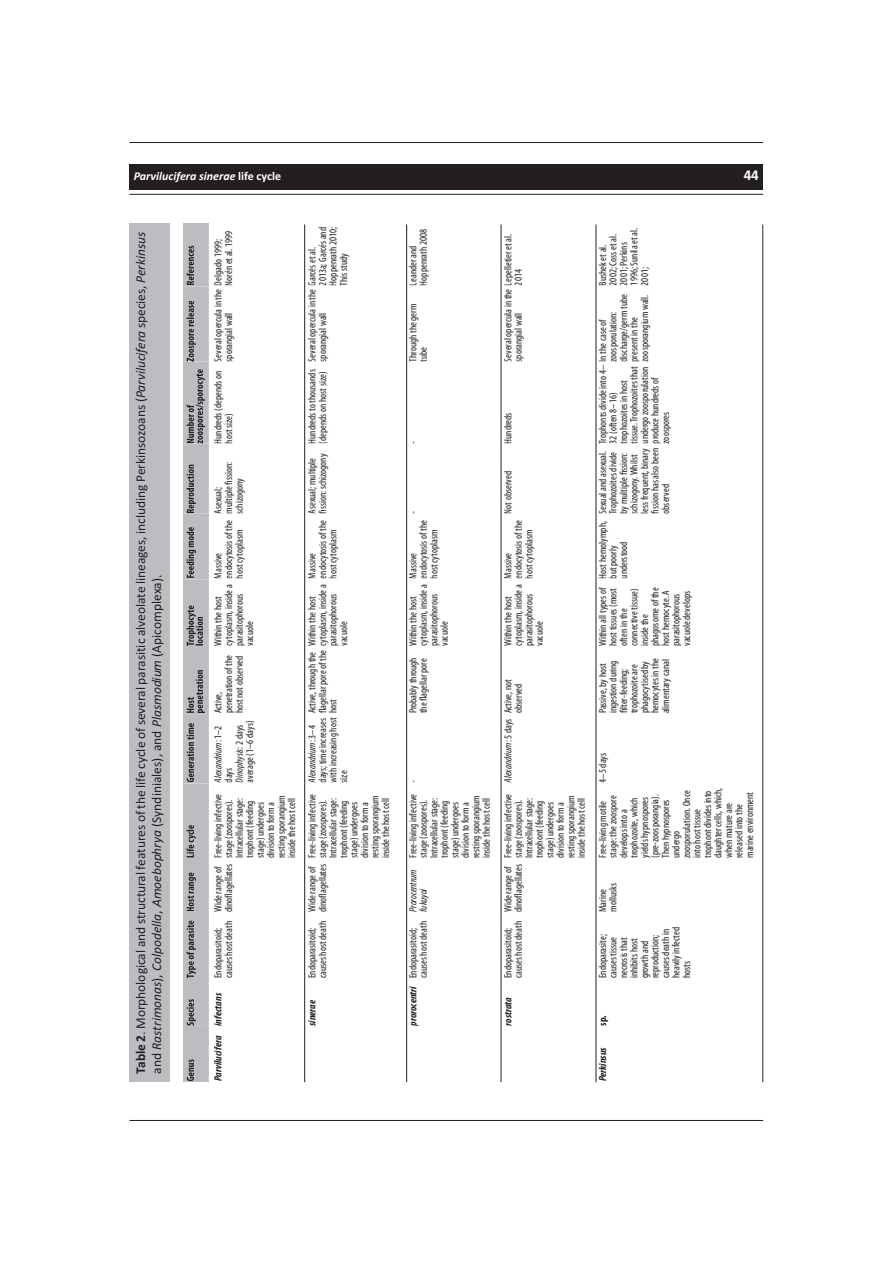
<style>
.page{position:relative;width:893px;height:1263px;background:#fff}
.page>*{position:absolute;margin:0;border:0;box-sizing:border-box;transform-origin:0 0}
.t1{font:700 15px "Calibri";color:#fff}
.t2{font:13.5px/16.2px "Calibri";letter-spacing:-.005em;color:#231f20}
.t3{font:italic 700 12px "Calibri";color:#fff}
.t4{font:condensed 10.5px/10.5px "Myriad Pro";color:#231f20}
.t5{font:italic 700 condensed 10.5px "Myriad Pro";color:#231f20}
.t6{font:italic condensed 10.5px/10.5px "Myriad Pro";color:#231f20}
.t7{font:700 condensed 10.5px "Myriad Pro";color:#231f20}
.s1{font-style:normal}
.s2{font-weight:700}
.s3{font-style:italic}
.s4{font-weight:700;font-style:italic}
</style>
<div class="page">
<div style="left:129px;top:165px;width:634px;height:25px;background:#231f20"></div>
<hr style="left:129px;top:142px;width:634px;height:1px;background:#231f20">
<hr style="left:129px;top:1120px;width:634px;height:1px;background:#231f20">
<hr style="left:129px;top:194px;width:634px;height:1px;background:#231f20">
<svg style="left:184px;top:223px;width:25px;height:859px;background:#abadb0"></svg>
<hr style="left:183px;top:223px;width:1px;height:859px;background:#bbbdc0">
<div style="left:130px;top:223px;width:40px;height:859px;background:#bbbdc0"></div>
<hr style="left:304px;top:225px;width:1px;height:857px;background:#231f20">
<hr style="left:406px;top:225px;width:1px;height:857px;background:#231f20">
<hr style="left:501px;top:225px;width:1px;height:857px;background:#231f20">
<hr style="left:596px;top:225px;width:1px;height:857px;background:#231f20">
<hr style="left:762px;top:225px;width:1px;height:857px;background:#231f20">
<p class="t3" style="left:134px;top:169px;width:149px">Parvilucifera sinerae <span class="s1">life cycle</span></p>
<p class="t1" style="left:744px;top:171px;width:17px">44</p>
<p class="t2" style="left:134px;top:1074px;width:843px;rotate:-90deg"><span class="s2">Table 2</span>. Morphological and structural features of the life cycle of several parasitic alveolate lineages, including Perkinsozoans (<span class="s3">Parvilucifera</span> species, <span class="s3">Perkinsus </span>and <span class="s3">Rastrimonas</span>), <span class="s3">Colpodella</span>, <span class="s3">Amoebophrya</span> (Syndiniales), and <span class="s3">Plasmodium</span> (Apicomplexa).</p>
<p class="t4" style="left:224px;top:286px;width:56px;rotate:-90deg">Norén et al. 1999</p>
<p class="t4" style="left:214px;top:362px;width:124px;rotate:-90deg">Several opercula in the Delgado 1999; sporangial wall</p>
<p class="t4" style="left:214px;top:444px;width:74px;rotate:-90deg">Hundreds (depends on host size)</p>
<p class="t4" style="left:214px;top:514px;width:53px;rotate:-90deg">Asexual; multiple fission: schizogony</p>
<p class="t4" style="left:214px;top:579px;width:60px;rotate:-90deg">Massive endocytosis of the host cytoplasm</p>
<p class="t4" style="left:214px;top:646px;width:63px;rotate:-90deg">Within the host cytoplasm, inside a parasitophorous vacuole</p>
<p class="t4" style="left:214px;top:713px;width:60px;rotate:-90deg">Active, penetration of the host not observed</p>
<p class="t4" style="left:214px;top:783px;width:63px;rotate:-90deg"><span class="s3">Alexandrium</span>: 1–2 days<br><span class="s3">Dinophysis</span>: 2 days average (1–6 days)</p>
<p class="t4" style="left:214px;top:858px;width:65px;rotate:-90deg">Free-living infective stage (zoospores).<br>Intracellular stage: trophont (feeding stage) undergoes division to form a resting sporangium inside the host cell</p>
<p class="t4" style="left:214px;top:912px;width:49px;rotate:-90deg">Wide range of dinoflagellates</p>
<p class="t4" style="left:214px;top:978px;width:59px;rotate:-90deg">Endoparasitoid; causes host death</p>
<p class="t5" style="left:212px;top:1081px;width:90px;rotate:-90deg">Parvilucifera infectans</p>
<p class="t4" style="left:318px;top:286px;width:60px;text-align:justify;rotate:-90deg">2013a; Garcés and Hoppenrath 2010; This study</p>
<p class="t4" style="left:308px;top:362px;width:116px;rotate:-90deg">Several opercula in the Garcés et al. sporangial wall</p>
<p class="t4" style="left:308px;top:444px;width:76px;rotate:-90deg">Hundreds to thousands (depends on host size)</p>
<p class="t4" style="left:308px;top:514px;width:61px;rotate:-90deg">Asexual; multiple fission: schizogony</p>
<p class="t4" style="left:308px;top:579px;width:60px;rotate:-90deg">Massive endocytosis of the host cytoplasm</p>
<p class="t4" style="left:308px;top:713px;width:130px;rotate:-90deg">Active, through the<br>flagellar pore of the cytoplasm, inside a</p>
<p class="t4" style="left:302px;top:646px;width:54px;line-height:21px;rotate:-90deg">Within the host parasitophorous</p>
<p class="t4" style="left:339px;top:646px;width:26px;rotate:-90deg">vacuole</p>
<p class="t4" style="left:308px;top:783px;width:85px;rotate:-90deg"><span class="s3">Alexandrium</span>: 3–4<br>days; time increases<br>with increasing host host size</p>
<p class="t4" style="left:308px;top:858px;width:65px;rotate:-90deg">Free-living infective stage (zoospores).<br>Intracellular stage: trophont (feeding stage) undergoes division to form a resting sporangium inside the host cell</p>
<p class="t4" style="left:308px;top:912px;width:49px;rotate:-90deg">Wide range of dinoflagellates</p>
<p class="t4" style="left:308px;top:978px;width:59px;rotate:-90deg">Endoparasitoid; causes host death</p>
<p class="t5" style="left:306px;top:1026px;width:27px;rotate:-90deg">sinerae</p>
<p class="t4" style="left:408px;top:286px;width:58px;rotate:-90deg">Leander and<br>Hoppenrath 2008</p>
<p class="t4" style="left:408px;top:362px;width:60px;rotate:-90deg">Through the germ tube</p>
<p class="t4" style="left:408px;top:444px;width:4px;rotate:-90deg">-</p>
<p class="t4" style="left:408px;top:514px;width:4px;rotate:-90deg">-</p>
<p class="t4" style="left:408px;top:579px;width:60px;rotate:-90deg">Massive endocytosis of the host cytoplasm</p>
<p class="t4" style="left:408px;top:646px;width:63px;rotate:-90deg">Within the host cytoplasm, inside a parasitophorous vacuole</p>
<p class="t4" style="left:408px;top:713px;width:58px;rotate:-90deg">Probably through the flagellar pore</p>
<p class="t4" style="left:408px;top:783px;width:4px;rotate:-90deg">-</p>
<p class="t4" style="left:408px;top:858px;width:65px;rotate:-90deg">Free-living infective stage (zoospores).<br>Intracellular stage: trophont (feeding stage) undergoes division to form a resting sporangium inside the host cell</p>
<p class="t6" style="left:407px;top:912px;width:44px;rotate:-90deg">Prorocentrum fukuyoi</p>
<p class="t4" style="left:408px;top:978px;width:59px;text-indent:-48px;rotate:-90deg"><span class="s4">prorocentri</span> Endoparasitoid; causes host death</p>
<p class="t4" style="left:503px;top:362px;width:129px;rotate:-90deg">Several opercula in the Lepelletier et al. sporangial wall</p>
<p class="t4" style="left:514px;top:286px;width:18px;rotate:-90deg">2014</p>
<p class="t4" style="left:503px;top:444px;width:32px;rotate:-90deg">Hundreds</p>
<p class="t4" style="left:503px;top:514px;width:44px;rotate:-90deg">Not observed</p>
<p class="t4" style="left:503px;top:579px;width:60px;rotate:-90deg">Massive endocytosis of the host cytoplasm</p>
<p class="t4" style="left:503px;top:646px;width:63px;rotate:-90deg">Within the host cytoplasm, inside a parasitophorous vacuole</p>
<p class="t4" style="left:503px;top:713px;width:36px;text-indent:-69px;rotate:-90deg"><span class="s3">Alexandrium</span>: 5 days Active, not observed</p>
<p class="t4" style="left:503px;top:858px;width:65px;rotate:-90deg">Free-living infective stage (zoospores).<br>Intracellular stage: trophont (feeding stage) undergoes division to form a resting sporangium inside the host cell</p>
<p class="t4" style="left:503px;top:912px;width:49px;rotate:-90deg">Wide range of dinoflagellates</p>
<p class="t4" style="left:503px;top:978px;width:59px;rotate:-90deg">Endoparasitoid; causes host death</p>
<p class="t5" style="left:502px;top:1026px;width:30px;rotate:-90deg">rostrata</p>
<p class="t4" style="left:598px;top:286px;width:59px;rotate:-90deg">Bushek et al.<br>2002; Coss et al.<br>2001; Perkins<br>1996; Sunila et al.<br>2001;</p>
<p class="t4" style="left:609px;top:362px;width:69px;rotate:-90deg">zoosporulation: discharge/germ tube</p>
<p class="t4" style="left:640px;top:362px;width:69px;rotate:-90deg">zoosporangium wall.</p>
<p class="t4" style="left:598px;top:444px;width:128px;rotate:-90deg">Trophonts divide into 4– In the case of<br>32 (often 8–16)<br>trophozoites in host<br>tissue. Trophozoites that present in the</p>
<p class="t4" style="left:598px;top:514px;width:148px;rotate:-90deg">Sexual and asexual.<br>Trophozoites divide<br>by multiple fission:<br>schizogony. Whilst<br>less frequent, binary undergo zoosporulation fission has also been produce hundreds of observed</p>
<p class="t4" style="left:661px;top:444px;width:33px;rotate:-90deg">zoospores</p>
<p class="t4" style="left:598px;top:579px;width:59px;rotate:-90deg">Host hemolymph, but poorly understood</p>
<p class="t4" style="left:598px;top:646px;width:60px;rotate:-90deg">Within all types of host tissues (most often in the connective tissue) inside the phagosome of the host hemocyte. A parasitophorous vacuole develops</p>
<p class="t4" style="left:598px;top:713px;width:57px;rotate:-90deg">Passive, by host ingestion during filter-feeding; trophozoite are phagocytised by hemocytes in the alimentary canal</p>
<p class="t4" style="left:598px;top:783px;width:31px;rotate:-90deg">4–5 days</p>
<p class="t4" style="left:598px;top:858px;width:72px;rotate:-90deg">Free-living motile stage: the zoospore develops into a trophozoite, which yields hypnospores (pre-zoosporangia).<br>Then hypnospores undergo zoosporulation. Once into host tissue trophont divides into daughter cells, which, when mature are released into the marine environment</p>
<p class="t4" style="left:598px;top:912px;width:30px;rotate:-90deg">Marine mollusks</p>
<p class="t4" style="left:598px;top:978px;width:52px;rotate:-90deg">Endoparasite; causes tissue necrosis that inhibits host growth and reproduction; causes death in heavily infected hosts</p>
<p class="t7" style="left:599px;top:1026px;width:12px;rotate:-90deg">sp.</p>
<p class="t5" style="left:596px;top:1081px;width:35px;rotate:-90deg">Perkinsus</p>
</div>
